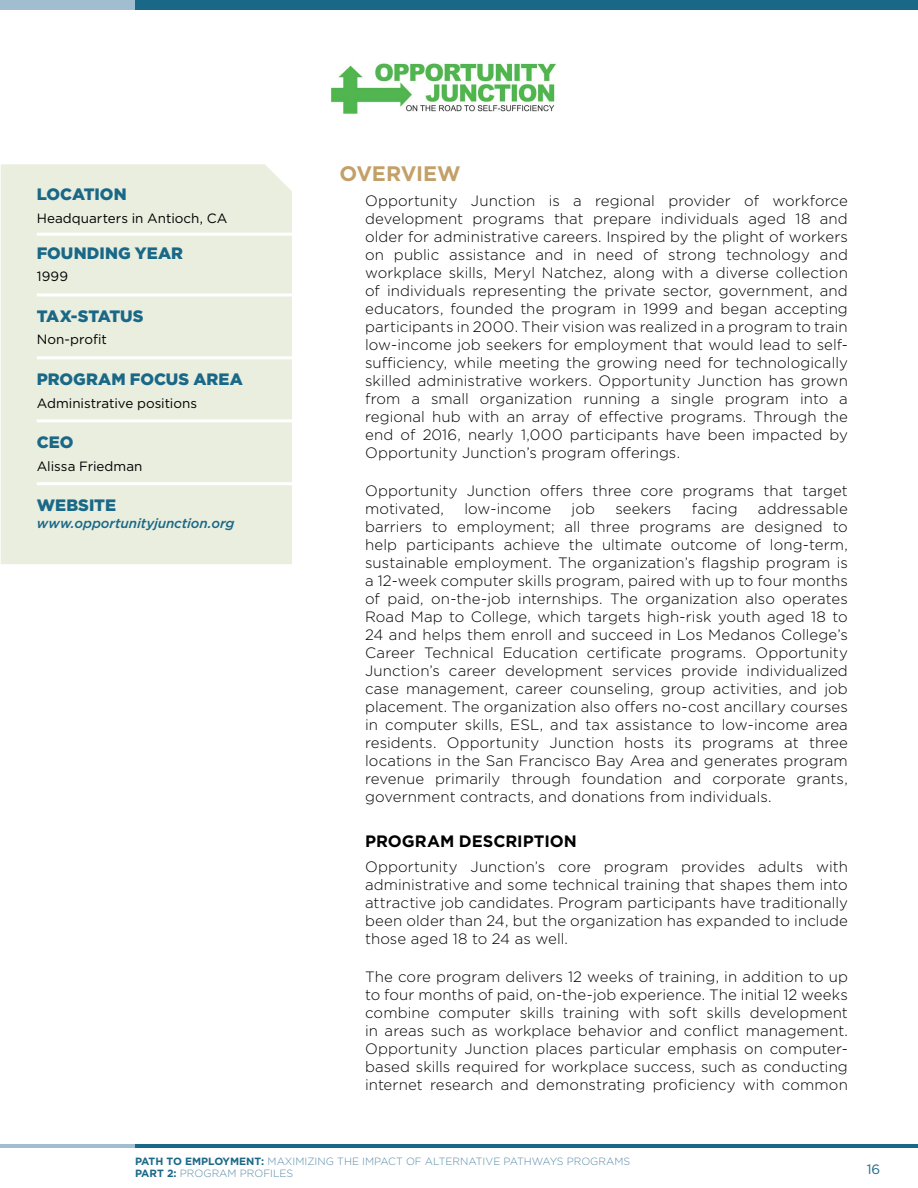
<style>
.page{position:relative;width:918px;height:1188px;background:#fff}
.page>*{position:absolute;margin:0;border:0;box-sizing:border-box;transform-origin:0 0}
.t1{font:700 21px "Gotham";letter-spacing:-.01em;color:#c3a067}
.t2{font:900 16.5px "Gotham";color:#1a6887}
.t3{font:700 16.5px "Gotham";color:#000}
.t4{font:300 15px/18px "Gotham";letter-spacing:.005em;color:#000;text-align:justify}
.t5{font:italic 500 13.5px "Gotham";letter-spacing:-.005em;color:#1a6887}
.t6{font:13.5px "Gotham";color:#1a6887}
.t7{font:13.35px "Gotham";color:#000}
.t8{font:300 10.5px/12px "Gotham";color:#598ba7}
.s1{font-weight:700;color:#1a6887}
</style>
<div class="page">
<hr style="left:135px;top:1144px;width:783px;height:4px;background:#1a6887">
<hr style="left:0;top:1144px;width:135px;height:4px;background:#a1bdd0">
<div style="left:135px;top:0;width:783px;height:9px;background:#1a6887"></div>
<div style="left:0;top:0;width:135px;height:9px;background:#a1bdd0"></div>
<div style="left:1px;top:164px;width:291px;height:400px;background:#e9eedf"></div>
<hr style="left:37px;top:293px;width:256px;height:3px;background:#fff">
<hr style="left:37px;top:356px;width:256px;height:3px;background:#fff">
<hr style="left:37px;top:419px;width:256px;height:3px;background:#fff">
<hr style="left:37px;top:482px;width:256px;height:3px;background:#fff">
<hr style="left:37px;top:233px;width:256px;height:3px;background:#fff">
<img style="left:330px;top:63px;width:227px;height:51px">
<p class="t2" style="left:37px;top:183px;width:91px">LOCATION</p>
<p class="t7" style="left:37px;top:210px;width:192px">Headquarters in Antioch, CA</p>
<p class="t2" style="left:37px;top:242px;width:148px">FOUNDING YEAR</p>
<p class="t7" style="left:37px;top:268px;width:33px">1999</p>
<p class="t2" style="left:37px;top:305px;width:108px">TAX-STATUS</p>
<p class="t7" style="left:37px;top:331px;width:72px">Non-profit</p>
<p class="t2" style="left:37px;top:368px;width:208px">PROGRAM FOCUS AREA</p>
<p class="t7" style="left:37px;top:394px;width:162px">Administrative positions</p>
<p class="t2" style="left:37px;top:431px;width:38px">CEO</p>
<p class="t7" style="left:37px;top:457px;width:107px">Alissa Friedman</p>
<p class="t2" style="left:37px;top:494px;width:81px">WEBSITE</p>
<p class="t5" style="left:37px;top:514px;width:199px">www.opportunityjunction.org</p>
<h1 class="t1" style="left:340px;top:160px;width:123px">OVERVIEW</h1>
<p class="t4" style="left:365px;top:191px;width:484px">Opportunity Junction is a regional provider of workforce development programs that prepare individuals aged 18 and older for administrative careers. Inspired by the plight of workers on public assistance and in need of strong technology and workplace skills, Meryl Natchez, along with a diverse collection of individuals representing the private sector, government, and educators, founded the program in 1999 and began accepting participants in 2000. Their vision was realized in a program to train low-income job seekers for employment that would lead to self&shy;sufficiency, while meeting the growing need for technologically skilled administrative workers. Opportunity Junction has grown from a small organization running a single program into a regional hub with an array of effective programs. Through the end of 2016, nearly 1,000 participants have been impacted by Opportunity Junction’s program offerings.</p>
<p class="t4" style="left:365px;top:481px;width:484px">Opportunity Junction offers three core programs that target motivated,</p>
<p class="t4" style="left:464px;top:499px;width:88px">low-income</p>
<p class="t4" style="left:572px;top:499px;width:25px">job</p>
<p class="t4" style="left:615px;top:499px;width:58px">seekers</p>
<p class="t4" style="left:692px;top:499px;width:47px">facing</p>
<p class="t4" style="left:365px;top:499px;width:484px;text-indent:393px">addressable barriers to employment; all three programs are designed to help participants achieve the ultimate outcome of long-term, sustainable employment. The organization’s flagship program is a 12-week computer skills program, paired with up to four months of paid, on-the-job internships. The organization also operates Road Map to College, which targets high-risk youth aged 18 to 24 and helps them enroll and succeed in Los Medanos College’s Career Technical Education certificate programs. Opportunity Junction’s career development services provide individualized case management, career counseling, group activities, and job placement. The organization also offers no-cost ancillary courses in computer skills, ESL, and tax assistance to low-income area residents. Opportunity Junction hosts its programs at three locations in the San Francisco Bay Area and generates program revenue primarily through foundation and corporate grants, government contracts, and donations from individuals.</p>
<p class="t3" style="left:365px;top:830px;width:213px">PROGRAM DESCRIPTION</p>
<p class="t4" style="left:365px;top:857px;width:484px">Opportunity Junction’s core program provides adults with administrative and some technical training that shapes them into attractive job candidates. Program participants have traditionally been older than 24, but the organization has expanded to include those aged 18 to 24 as well.</p>
<p class="t4" style="left:365px;top:967px;width:484px">The core program delivers 12 weeks of training, in addition to up to four months of paid, on-the-job experience. The initial 12 weeks combine computer skills training with soft skills development in areas such as workplace behavior and conflict management.<br>Opportunity Junction places particular emphasis on computer&shy;based skills required for workplace success, such as conducting internet research and demonstrating proficiency with common</p>
<p class="t8" style="left:135px;top:1155px;width:497px"><span class="s1">PATH TO EMPLOYMENT:</span> MAXIMIZING THE IMPACT OF ALTERNATIVE PATHWAYS PROGRAMS<br><span class="s1">PART 2:</span> PROGRAM PROFILES</p>
<p class="t6" style="left:867px;top:1160px;width:15px">16</p>
</div>
